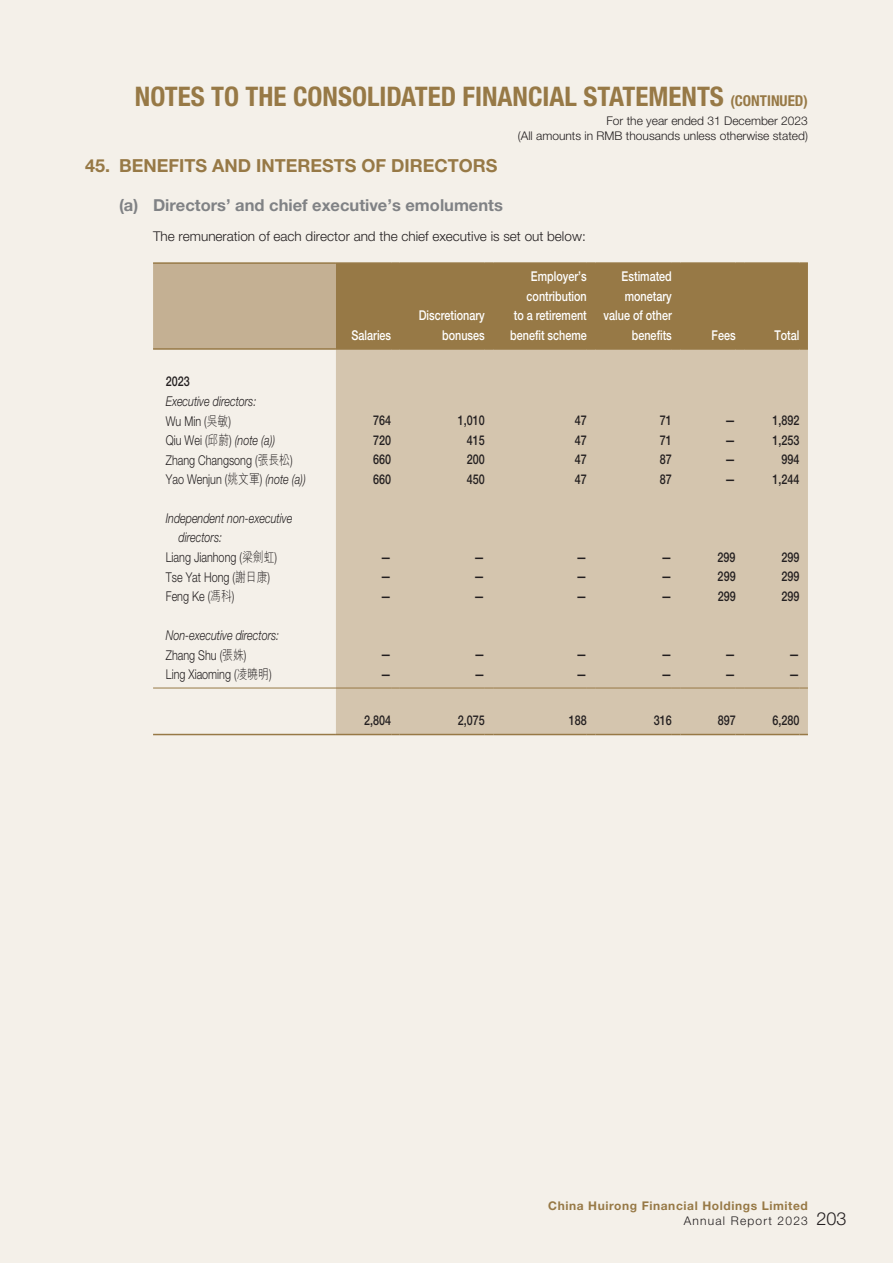
<style>
.page{position:relative;width:893px;height:1263px;background:#f4f0e9}
.page>*{position:absolute;margin:0;border:0;box-sizing:border-box;transform-origin:0 0}
.t1{font:700 condensed 27px "Helvetica Neue LT Std";color:#977946}
.t2{font:700 18px "Helvetica Neue LT Std";color:#977946}
.t3{font:300 18px "Helvetica Neue LT Std";color:#231f20}
.t4{font:700 16.5px "Helvetica Neue LT Std";color:#808285}
.t5{font:500 13.5px "Helvetica Neue LT Std";color:#231f20;scale:.8 1}
.t6{font:500 13.5px/19.5px "Helvetica Neue LT Std";color:#fff;text-align:right;scale:.8 1}
.t7{font:italic 300 13.5px/20.1px "Helvetica Neue LT Std";color:#231f20;scale:.8 1}
.t8{font:300 13.5px "Helvetica Neue LT Std";color:#231f20;scale:.8 1}
.t9{font:300 13.5px "Helvetica Neue LT Std";color:#231f20}
.t10{font:300 12px/15px "Helvetica Neue LT Std";color:#231f20;text-align:right}
.t11{font:700 12px "Helvetica Neue LT Std";letter-spacing:.05em;color:#977946}
.t12{font:300 12px "Helvetica Neue LT Std";letter-spacing:.1em;color:#231f20}
.s1{font-size:15px}
.s2{font-style:normal}
.s3{font-family:"M Hei HK";font-style:normal}
.s4{font-family:"M Hei HK"}
.s5{font-style:italic}
</style>
<div class="page">
<div style="left:336px;top:350px;width:472px;height:384px;background:#d4c5ae"></div>
<hr style="left:153px;top:688px;width:183px;height:1px;background:#977946">
<hr style="left:336px;top:688px;width:55px;height:1px;background:#977946">
<hr style="left:400px;top:688px;width:85px;height:1px;background:#977946">
<hr style="left:493px;top:688px;width:94px;height:1px;background:#977946">
<hr style="left:595px;top:688px;width:77px;height:1px;background:#977946">
<hr style="left:680px;top:688px;width:56px;height:1px;background:#977946">
<hr style="left:744px;top:688px;width:55px;height:1px;background:#977946">
<hr style="left:153px;top:734px;width:183px;height:1px;background:#977946">
<hr style="left:336px;top:734px;width:55px;height:1px;background:#977946">
<hr style="left:400px;top:734px;width:85px;height:1px;background:#977946">
<hr style="left:493px;top:734px;width:94px;height:1px;background:#977946">
<hr style="left:595px;top:734px;width:77px;height:1px;background:#977946">
<hr style="left:680px;top:734px;width:56px;height:1px;background:#977946">
<hr style="left:744px;top:734px;width:55px;height:1px;background:#977946">
<svg style="left:153px;top:262px;width:655px;height:88px;background:#a3885b"></svg>
<h1 class="t1" style="left:135px;top:80px;width:674px">NOTES TO THE CONSOLIDATED FINANCIAL STATEMENTS <span class="s1">(CONTINUED)</span></h1>
<p class="t10" style="left:518px;top:113px;width:292px">For the year ended 31 December 2023<br>(All amounts in RMB thousands unless otherwise stated)</p>
<h2 class="t2" style="left:85px;top:155px;width:414px">45. BENEFITS AND INTERESTS OF DIRECTORS</h2>
<p class="t4" style="left:119px;top:195px;width:385px">(a) Directors’ and chief executive’s emoluments</p>
<p class="t9" style="left:153px;top:227px;width:434px">The remuneration of each director and the chief executive is set out below:</p>
<p class="t6" style="left:352px;top:325px;width:51px">Salaries</p>
<p class="t6" style="left:419px;top:305px;width:84px">Discretionary bonuses</p>
<p class="t6" style="left:510px;top:266px;width:97px">Employer’s contribution<br>to a retirement benefit scheme</p>
<p class="t6" style="left:604px;top:266px;width:87px">Estimated monetary value of other benefits</p>
<p class="t6" style="left:712px;top:325px;width:32px">Fees</p>
<p class="t6" style="left:774px;top:325px;width:33px">Total</p>
<p class="t5" style="left:166px;top:374px;width:32px">2023</p>
<p class="t7" style="left:166px;top:391px;width:115px">Executive directors:<br><span class="s2">Wu Min (</span><span class="s3">吳敏</span><span class="s2">)</span></p>
<p class="t5" style="left:373px;top:413px;width:24px">764</p>
<p class="t5" style="left:458px;top:413px;width:35px">1,010</p>
<p class="t5" style="left:575px;top:413px;width:17px">47</p>
<p class="t5" style="left:660px;top:413px;width:17px">71</p>
<p class="t5" style="left:725px;top:413px;width:15px">—</p>
<p class="t5" style="left:772px;top:413px;width:35px">1,892</p>
<p class="t7" style="left:166px;top:430px;width:138px"><span class="s2">Qiu Wei (</span><span class="s3">邱蔚</span><span class="s2">)</span> (note (a))</p>
<p class="t5" style="left:373px;top:432px;width:24px">720</p>
<p class="t5" style="left:467px;top:432px;width:24px">415</p>
<p class="t5" style="left:575px;top:432px;width:17px">47</p>
<p class="t5" style="left:660px;top:432px;width:17px">71</p>
<p class="t5" style="left:725px;top:432px;width:15px">—</p>
<p class="t5" style="left:772px;top:432px;width:35px">1,253</p>
<p class="t8" style="left:166px;top:452px;width:160px">Zhang Changsong (<span class="s4">張長松</span>)</p>
<p class="t5" style="left:373px;top:451px;width:24px">660</p>
<p class="t5" style="left:467px;top:451px;width:24px">200</p>
<p class="t5" style="left:575px;top:451px;width:17px">47</p>
<p class="t5" style="left:660px;top:451px;width:17px">87</p>
<p class="t5" style="left:725px;top:451px;width:15px">—</p>
<p class="t5" style="left:781px;top:451px;width:24px">994</p>
<p class="t8" style="left:166px;top:471px;width:177px">Yao Wenjun (<span class="s4">姚文軍</span>) <span class="s5">(note (a))</span></p>
<p class="t5" style="left:373px;top:471px;width:24px">660</p>
<p class="t5" style="left:467px;top:471px;width:24px">450</p>
<p class="t5" style="left:575px;top:471px;width:17px">47</p>
<p class="t5" style="left:660px;top:471px;width:17px">87</p>
<p class="t5" style="left:725px;top:471px;width:15px">—</p>
<p class="t5" style="left:772px;top:471px;width:35px">1,244</p>
<p class="t7" style="left:166px;top:508px;width:160px">Independent non-executive</p>
<p class="t7" style="left:179px;top:527px;width:56px">directors:</p>
<p class="t8" style="left:166px;top:549px;width:141px">Liang Jianhong (<span class="s4">梁劍虹</span>)</p>
<p class="t5" style="left:380px;top:549px;width:15px">—</p>
<p class="t5" style="left:474px;top:549px;width:15px">—</p>
<p class="t5" style="left:576px;top:549px;width:15px">—</p>
<p class="t5" style="left:661px;top:549px;width:15px">—</p>
<p class="t5" style="left:718px;top:549px;width:24px">299</p>
<p class="t5" style="left:781px;top:549px;width:24px">299</p>
<p class="t8" style="left:166px;top:569px;width:132px">Tse Yat Hong (<span class="s4">謝日康</span>)</p>
<p class="t5" style="left:380px;top:568px;width:15px">—</p>
<p class="t5" style="left:474px;top:568px;width:15px">—</p>
<p class="t5" style="left:576px;top:568px;width:15px">—</p>
<p class="t5" style="left:661px;top:568px;width:15px">—</p>
<p class="t5" style="left:718px;top:568px;width:24px">299</p>
<p class="t5" style="left:781px;top:568px;width:24px">299</p>
<p class="t8" style="left:166px;top:588px;width:87px">Feng Ke (<span class="s4">馮科</span>)</p>
<p class="t5" style="left:380px;top:588px;width:15px">—</p>
<p class="t5" style="left:474px;top:588px;width:15px">—</p>
<p class="t5" style="left:576px;top:588px;width:15px">—</p>
<p class="t5" style="left:661px;top:588px;width:15px">—</p>
<p class="t5" style="left:718px;top:588px;width:24px">299</p>
<p class="t5" style="left:781px;top:588px;width:24px">299</p>
<p class="t7" style="left:166px;top:625px;width:143px">Non-executive directors:<br><span class="s2">Zhang Shu (</span><span class="s3">張姝</span><span class="s2">)</span></p>
<p class="t5" style="left:380px;top:646px;width:15px">—</p>
<p class="t5" style="left:474px;top:646px;width:15px">—</p>
<p class="t5" style="left:576px;top:646px;width:15px">—</p>
<p class="t5" style="left:661px;top:646px;width:15px">—</p>
<p class="t5" style="left:725px;top:646px;width:15px">—</p>
<p class="t5" style="left:789px;top:646px;width:15px">—</p>
<p class="t8" style="left:166px;top:666px;width:134px">Ling Xiaoming (<span class="s4">凌曉明</span>)</p>
<p class="t5" style="left:380px;top:666px;width:15px">—</p>
<p class="t5" style="left:474px;top:666px;width:15px">—</p>
<p class="t5" style="left:576px;top:666px;width:15px">—</p>
<p class="t5" style="left:661px;top:666px;width:15px">—</p>
<p class="t5" style="left:725px;top:666px;width:15px">—</p>
<p class="t5" style="left:789px;top:666px;width:15px">—</p>
<p class="t5" style="left:364px;top:712px;width:35px">2,804</p>
<p class="t5" style="left:458px;top:712px;width:35px">2,075</p>
<p class="t5" style="left:569px;top:712px;width:24px">188</p>
<p class="t5" style="left:654px;top:712px;width:24px">316</p>
<p class="t5" style="left:718px;top:712px;width:24px">897</p>
<p class="t5" style="left:772px;top:712px;width:35px">6,280</p>
<p class="t11" style="left:548px;top:1198px;width:261px">China Huirong Financial Holdings Limited</p>
<p class="t12" style="left:684px;top:1213px;width:126px">Annual Report 2023</p>
<h2 class="t3" style="left:816px;top:1207px;width:32px">203</h2>
</div>
